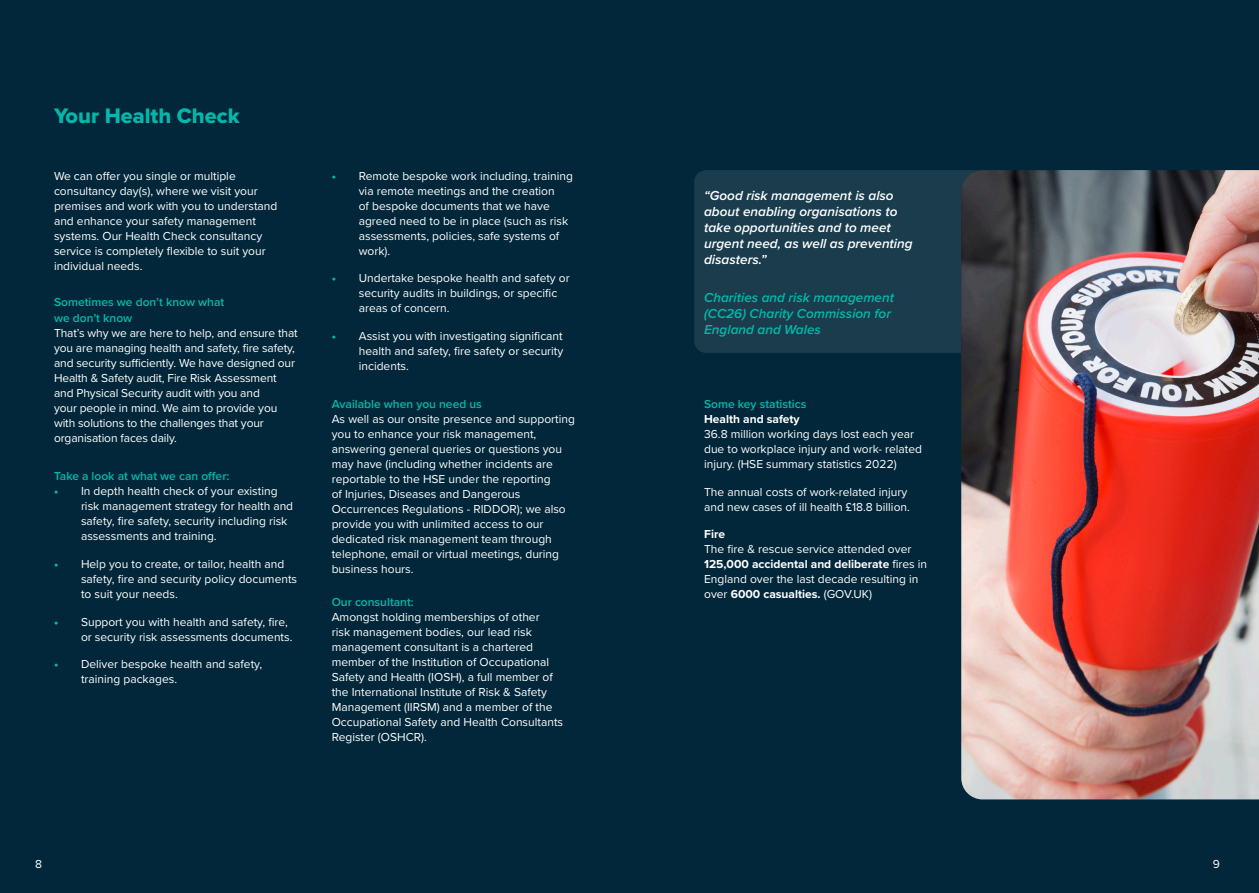
<style>
.page{position:relative;width:1259px;height:893px;background:#02273a}
.page>*{position:absolute;margin:0;border:0;box-sizing:border-box;transform-origin:0 0}
.t1{font:21.75px "Proxima Nova Extrabld";color:#03b8aa}
.t2{font:italic 600 13.5px/16.2px "Proxima Nova";color:#fff}
.t3{font:italic 600 13.5px/16.2px "Proxima Nova";color:#03b8aa}
.t4{font:12px/15px "Proxima Nova";color:#fff}
.t5{font:600 12px/16.5px "Proxima Nova";color:#03b8aa}
.s1{font-family:"Proxima Nova Extrabld";color:#03b8aa}
.s2{font-weight:600;color:#03b8aa}
.s3{font-weight:700}
</style>
<div class="page">
<div style="left:694px;top:170px;width:267px;height:183px;background:#1a3c4d"></div>
<img style="left:961px;top:170px;width:298px;height:629px">
<p class="t1" style="left:54px;top:99px;width:187px">Your Health Check</p>
<p class="t4" style="left:54px;top:168px;width:225px">We can offer you single or multiple consultancy day(s), where we visit your premises and work with you to understand and enhance your safety management systems. Our Health Check consultancy service is completely flexible to suit your individual needs.</p>
<p class="t5" style="left:54px;top:293px;width:172px">Sometimes we don’t know what we don’t know</p>
<p class="t4" style="left:54px;top:325px;width:245px">That’s why we are here to help, and ensure that you are managing health and safety, fire safety, and security sufficiently. We have designed our Health &amp; Safety audit, Fire Risk Assessment and Physical Security audit with you and<br>your people in mind. We aim to provide you with solutions to the challenges that your organisation faces daily.</p>
<p class="t5" style="left:54px;top:467px;width:177px">Take a look at what we can offer:</p>
<p class="t4" style="left:81px;top:483px;width:214px;text-indent:-27px"><span class="s1">•</span> In depth health check of your existing risk management strategy for health and safety, fire safety, security including risk assessments and training.</p>
<p class="t4" style="left:81px;top:556px;width:218px;text-indent:-27px"><span class="s1">•</span> Help you to create, or tailor, health and safety, fire and security policy documents to suit your needs.</p>
<p class="t4" style="left:81px;top:614px;width:213px;text-indent:-27px"><span class="s1">•</span> Support you with health and safety, fire, or security risk assessments documents.</p>
<p class="t4" style="left:81px;top:656px;width:183px;text-indent:-27px"><span class="s1">•</span> Deliver bespoke health and safety, training packages.</p>
<p class="t4" style="left:359px;top:168px;width:216px;text-indent:-27px"><span class="s1">•</span> Remote bespoke work including, training via remote meetings and the creation<br>of bespoke documents that we have agreed need to be in place (such as risk assessments, policies, safe systems of work).</p>
<p class="t4" style="left:359px;top:270px;width:212px;text-indent:-27px"><span class="s1">•</span> Undertake bespoke health and safety or security audits in buildings, or specific areas of concern.</p>
<p class="t4" style="left:359px;top:328px;width:206px;text-align:justify;text-indent:-27px"><span class="s1">•</span> Assist you with investigating significant health and safety, fire safety or security incidents.</p>
<p class="t4" style="left:332px;top:396px;width:245px"><span class="s2">Available when you need us<br></span>As well as our onsite presence and supporting you to enhance your risk management, answering general queries or questions you may have (including whether incidents are reportable to the HSE under the reporting<br>of Injuries, Diseases and Dangerous Occurrences Regulations - RIDDOR); we also provide you with unlimited access to our dedicated risk management team through telephone, email or virtual meetings, during business hours.</p>
<p class="t5" style="left:332px;top:593px;width:84px">Our consultant:</p>
<p class="t4" style="left:332px;top:609px;width:233px">Amongst holding memberships of other<br>risk management bodies, our lead risk management consultant is a chartered member of the Institution of Occupational Safety and Health (IOSH), a full member of the International Institute of Risk &amp; Safety Management (IIRSM) and a member of the Occupational Safety and Health Consultants Register (OSHCR).</p>
<p class="t2" style="left:704px;top:187px;width:210px">“Good risk management is also about enabling organisations to take opportunities and to meet urgent need, as well as preventing disasters.”</p>
<p class="t3" style="left:704px;top:289px;width:191px">Charities and risk management (CC26) Charity Commission for<br>England and Wales</p>
<p class="t5" style="left:704px;top:395px;width:104px">Some key statistics</p>
<p class="t4" style="left:704px;top:411px;width:219px"><span class="s3">Health and safety<br></span>36.8 million working days lost each year due to workplace injury and work- related injury. (HSE summary statistics 2022)</p>
<p class="t4" style="left:704px;top:484px;width:207px">The annual costs of work-related injury and new cases of ill health £18.8 billion.</p>
<p class="t4" style="left:704px;top:526px;width:225px"><span class="s3">Fire<br></span>The fire &amp; rescue service attended over<br><span class="s3">125,000 accidental and deliberate</span> fires in<br>England over the last decade resulting in over <span class="s3">6000 casualties.</span> (GOV.UK)</p>
<p class="t4" style="left:35px;top:856px;width:8px">8</p>
<p class="t4" style="left:1213px;top:856px;width:9px">9</p>
</div>
